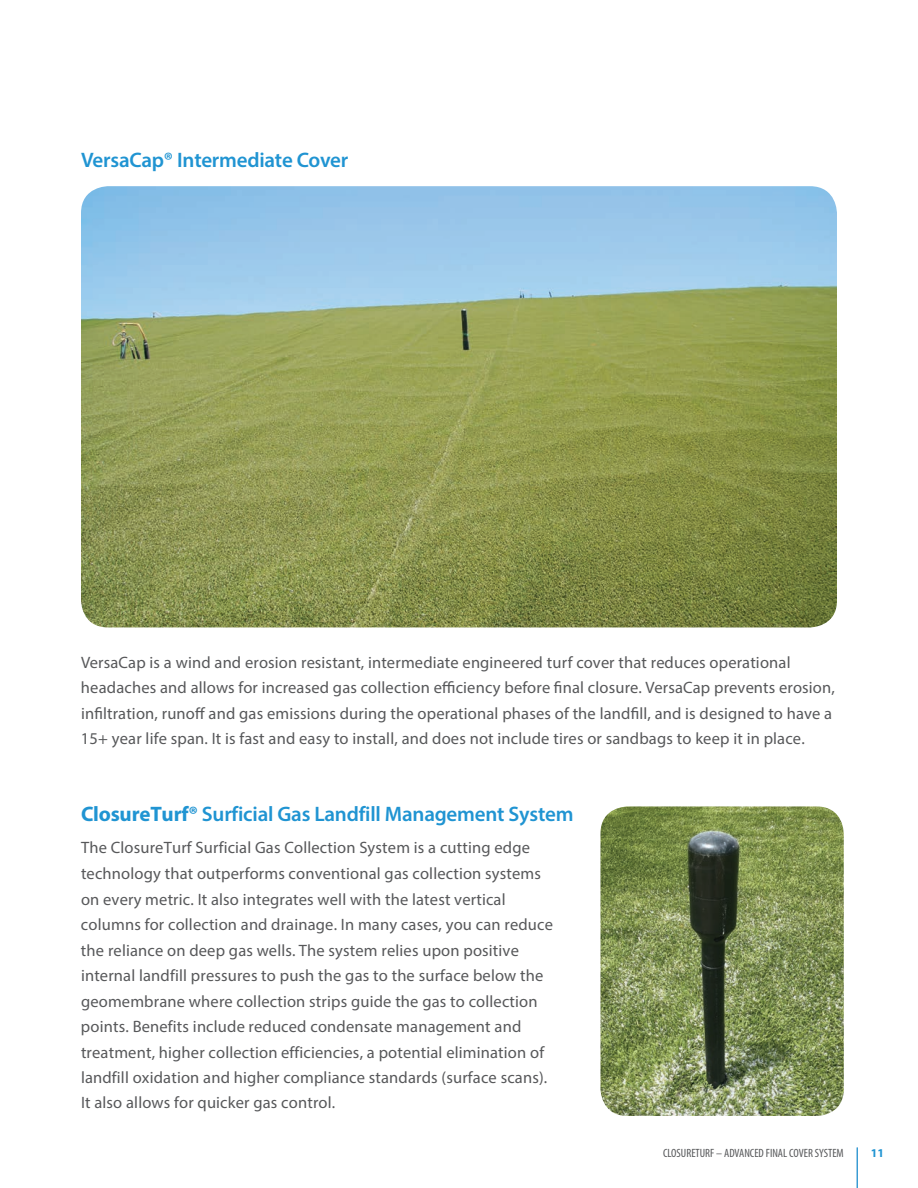
<style>
.page{position:relative;width:918px;height:1188px;background:#fff}
.page>*{position:absolute;margin:0;border:0;box-sizing:border-box;transform-origin:0 0}
.t1{font:600 21px "Myriad Pro";letter-spacing:-.01em;color:#2094d2}
.t2{font:16.5px/25.5px "Myriad Pro";letter-spacing:.01em;color:#57585a}
.t3{font:condensed 12px "Myriad Pro";color:#57585a}
.t4{font:700 12px "Myriad Pro";color:#2094d2}
.s1{font-weight:700}
</style>
<div class="page">
<img style="left:600px;top:806px;width:244px;height:310px">
<img style="left:81px;top:186px;width:756px;height:441px">
<hr style="left:857px;top:1148px;width:1px;height:40px;background:#2094d2">
<p class="t1" style="left:81px;top:146px;width:269px">VersaCap® Intermediate Cover</p>
<p class="t2" style="left:81px;top:649px;width:755px">VersaCap is a wind and erosion resistant, intermediate engineered turf cover that reduces operational headaches and allows for increased gas collection efficiency before final closure. VersaCap prevents erosion, infiltration, runoff and gas emissions during the operational phases of the landfill, and is designed to have a 15+ year life span. It is fast and easy to install, and does not include tires or sandbags to keep it in place.</p>
<p class="t1" style="left:81px;top:801px;width:494px"><span class="s1">ClosureTurf®</span> Surficial Gas Landfill Management System</p>
<p class="t2" style="left:81px;top:835px;width:474px">The ClosureTurf Surficial Gas Collection System is a cutting edge technology that outperforms conventional gas collection systems on every metric. It also integrates well with the latest vertical columns for collection and drainage. In many cases, you can reduce the reliance on deep gas wells. The system relies upon positive internal landfill pressures to push the gas to the surface below the geomembrane where collection strips guide the gas to collection points. Benefits include reduced condensate management and treatment, higher collection efficiencies, a potential elimination of landfill oxidation and higher compliance standards (surface scans).<br>It also allows for quicker gas control.</p>
<p class="t3" style="left:663px;top:1145px;width:182px">CLOSURETURF – ADVANCED FINAL COVER SYSTEM</p>
<p class="t4" style="left:871px;top:1145px;width:15px">11</p>
</div>
